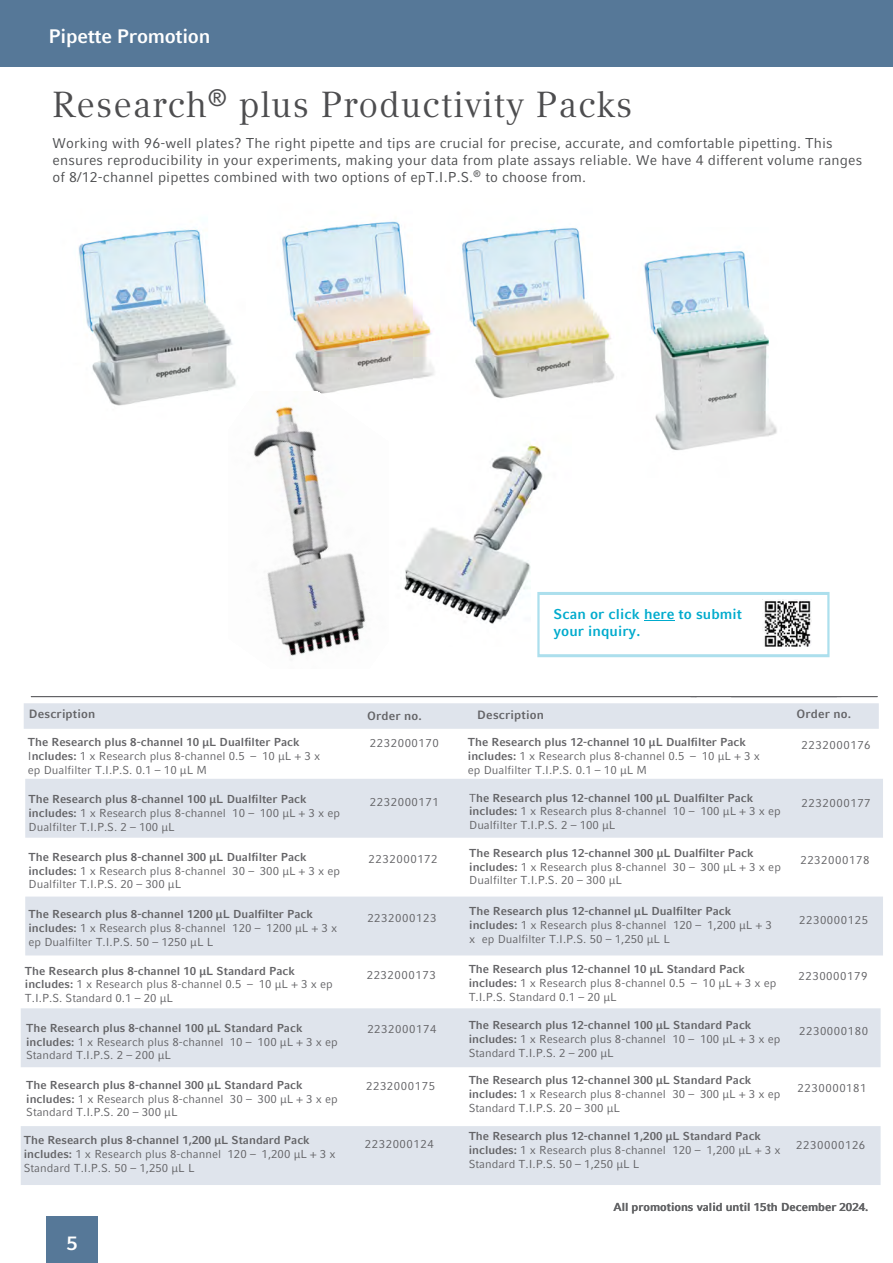
<style>
.page{position:relative;width:893px;height:1263px;background:#fff}
.page>*{position:absolute;margin:0;border:0;box-sizing:border-box;transform-origin:0 0}
.t1{font:36px "Compatil Textfor Eppendorf";letter-spacing:.025em;color:#4d4d4f}
.t2{font:700 19.5px "Compatil Factfor Eppendorf";letter-spacing:-.015em;color:#fff}
.t3{font:14.25px/17.1px "Compatil Factfor Eppendorf";letter-spacing:.01em;color:#4c4d4f}
.t4{font:700 14.25px/17.1px "Compatil Factfor Eppendorf";letter-spacing:.005em;color:#00abcd}
.t5{font:700 12px "Compatil Factfor Eppendorf";letter-spacing:.01em;color:#636366}
.t6{font:11.55px/14px "Compatil Factfor Eppendorf";color:#636366}
.t7{font:11.55px "Compatil Factfor Eppendorf";letter-spacing:.045em;color:#636366}
.t8{font:700 11.55px "Compatil Factfor Eppendorf";color:#636466}
.s1{font-weight:700}
</style>
<div class="page">
<div style="left:0;top:0;width:893px;height:67px;background:#567898"></div>
<div style="left:47px;top:1216px;width:51px;height:47px;background:#567898"></div>
<img style="left:282px;top:221px;width:152px;height:170px">
<img style="left:644px;top:251px;width:133px;height:200px">
<img style="left:78px;top:228px;width:158px;height:178px">
<img style="left:462px;top:228px;width:152px;height:171px">
<img style="left:404px;top:442px;width:139px;height:182px">
<img style="left:228px;top:391px;width:138px;height:265px">
<div style="left:537px;top:592px;width:293px;height:65px;background:#fff;border:3px solid #acdfed"></div>
<hr style="left:644px;top:620px;width:30px;height:1px;background:#00abcd">
<img style="left:764px;top:599px;width:47px;height:48px">
<svg style="left:21px;top:1008px;width:860px;height:177px;fill:#dfe4ec"></svg>
<svg style="left:25px;top:779px;width:858px;height:176px;fill:#dfe4ec"></svg>
<hr style="left:31px;top:696px;width:666px;height:1px;background:#636366">
<hr style="left:695px;top:696px;width:146px;height:1px;background:#636366">
<div style="left:24px;top:703px;width:855px;height:26px;background:#dfe4ec"></div>
<hr style="left:731px;top:696px;width:146px;height:1px;background:#636366">
<h2 class="t2" style="left:49px;top:25px;width:163px">Pipette Promotion</h2>
<h1 class="t1" style="left:52px;top:83px;width:582px">Research<sup>®</sup> plus Productivity Packs</h1>
<p class="t3" style="left:53px;top:134px;width:811px">Working with 96-well plates? The right pipette and tips are crucial for precise, accurate, and comfortable pipetting. This ensures reproducibility in your experiments, making your data from plate assays reliable. We have 4 different volume ranges of 8/12-channel pipettes combined with two options of epT.I.P.S.<sup>®</sup> to choose from.</p>
<p class="t4" style="left:553px;top:605px;width:190px">Scan or click here to submit your inquiry.</p>
<p class="t5" style="left:29px;top:707px;width:68px">Description</p>
<p class="t5" style="left:367px;top:709px;width:56px">Order no.</p>
<p class="t5" style="left:477px;top:708px;width:68px">Description</p>
<p class="t5" style="left:796px;top:707px;width:56px">Order no.</p>
<p class="t6" style="left:28px;top:735px;width:294px"><span class="s1">The Research plus 8-channel 10 µL Dualfilter Pack<br></span>I<span class="s1">ncludes:</span> 1 x Research plus 8-channel 0.5 – 10 µL + 3 x ep Dualfilter T.I.P.S. 0.1 – 10 µL M</p>
<p class="t6" style="left:29px;top:792px;width:313px"><span class="s1">The Research plus 8-channel 100 µL Dualfilter Pack includes:</span> 1 x Research plus 8-channel 10 – 100 µL + 3 x ep<br>Dualfilter T.I.P.S. 2 – 100 µL</p>
<p class="t6" style="left:29px;top:849px;width:313px"><span class="s1">The Research plus 8-channel 300 µL Dualfilter Pack includes:</span> 1 x Research plus 8-channel 30 – 300 µL + 3 x ep<br>Dualfilter T.I.P.S. 20 – 300 µL</p>
<p class="t6" style="left:29px;top:907px;width:310px"><span class="s1">The Research plus 8-channel 1200 µL Dualfilter Pack includes:</span> 1 x Research plus 8-channel 120 – 1200 µL + 3 x ep Dualfilter T.I.P.S. 50 – 1250 µL L</p>
<p class="t6" style="left:25px;top:964px;width:309px"><span class="s1">The Research plus 8-channel 10 µL Standard Pack includes:</span> 1 x Research plus 8-channel 0.5 – 10 µL + 3 x ep<br>T.I.P.S. Standard 0.1 – 20 µL</p>
<p class="t6" style="left:26px;top:1021px;width:313px"><span class="s1">The Research plus 8-channel 100 µL Standard Pack includes:</span> 1 x Research plus 8-channel 10 – 100 µL + 3 x ep<br>Standard T.I.P.S. 2 – 200 µL</p>
<p class="t6" style="left:26px;top:1078px;width:313px"><span class="s1">The Research plus 8-channel 300 µL Standard Pack includes:</span> 1 x Research plus 8-channel 30 – 300 µL + 3 x ep<br>Standard T.I.P.S. 20 – 300 µL</p>
<p class="t6" style="left:24px;top:1133px;width:313px"><span class="s1">The Research plus 8-channel 1,200 µL Standard Pack includes:</span> 1 x Research plus 8-channel 120 – 1,200 µL + 3 x<br>Standard T.I.P.S. 50 – 1,250 µL L</p>
<p class="t7" style="left:370px;top:736px;width:71px">2232000170</p>
<p class="t7" style="left:370px;top:795px;width:71px">2232000171</p>
<p class="t7" style="left:369px;top:852px;width:71px">2232000172</p>
<p class="t7" style="left:367px;top:912px;width:71px">2232000123</p>
<p class="t7" style="left:367px;top:968px;width:71px">2232000173</p>
<p class="t7" style="left:367px;top:1023px;width:71px">2232000174</p>
<p class="t7" style="left:366px;top:1079px;width:71px">2232000175</p>
<p class="t7" style="left:365px;top:1137px;width:71px">2232000124</p>
<p class="t6" style="left:468px;top:735px;width:293px"><span class="s1">The Research plus 12-channel 10 µL Dualfilter Pack includes:</span> 1 x Research plus 8-channel 0.5 – 10 µL + 3 x ep Dualfilter T.I.P.S. 0.1 – 10 µL M</p>
<p class="t6" style="left:469px;top:791px;width:313px">T<span class="s1">he Research plus 12-channel 100 µL Dualfilter Pack includes:</span> 1 x Research plus 8-channel 10 – 100 µL + 3 x ep<br>Dualfilter T.I.P.S. 2 – 100 µL</p>
<p class="t6" style="left:469px;top:846px;width:313px"><span class="s1">The Research plus 12-channel 300 µL Dualfilter Pack includes:</span> 1 x Research plus 8-channel 30 – 300 µL + 3 x ep<br>Dualfilter T.I.P.S. 20 – 300 µL</p>
<p class="t6" style="left:469px;top:904px;width:304px"><span class="s1">The Research plus 12-channel µL Dualfilter Pack includes:</span> 1 x Research plus 8-channel 120 – 1,200 µL + 3 x ep Dualfilter T.I.P.S. 50 – 1,250 µL L</p>
<p class="t6" style="left:469px;top:962px;width:309px"><span class="s1">The Research plus 12-channel 10 µL Standard Pack includes:</span> 1 x Research plus 8-channel 0.5 – 10 µL + 3 x ep<br>T.I.P.S. Standard 0.1 – 20 µL</p>
<p class="t6" style="left:469px;top:1018px;width:313px"><span class="s1">The Research plus 12-channel 100 µL Standard Pack includes:</span> 1 x Research plus 8-channel 10 – 100 µL + 3 x ep<br>Standard T.I.P.S. 2 – 200 µL</p>
<p class="t6" style="left:469px;top:1073px;width:313px"><span class="s1">The Research plus 12-channel 300 µL Standard Pack includes:</span> 1 x Research plus 8-channel 30 – 300 µL + 3 x ep<br>Standard T.I.P.S. 20 – 300 µL</p>
<p class="t6" style="left:469px;top:1129px;width:313px"><span class="s1">The Research plus 12-channel 1,200 µL Standard Pack includes:</span> 1 x Research plus 8-channel 120 – 1,200 µL + 3 x<br>Standard T.I.P.S. 50 – 1,250 µL L</p>
<p class="t7" style="left:802px;top:738px;width:71px">2232000176</p>
<p class="t7" style="left:802px;top:797px;width:71px">2232000177</p>
<p class="t7" style="left:800px;top:853px;width:71px">2232000178</p>
<p class="t7" style="left:799px;top:913px;width:71px">2230000125</p>
<p class="t7" style="left:798px;top:969px;width:71px">2230000179</p>
<p class="t7" style="left:799px;top:1024px;width:71px">2230000180</p>
<p class="t7" style="left:798px;top:1081px;width:71px">2230000181</p>
<p class="t7" style="left:796px;top:1138px;width:71px">2230000126</p>
<p class="t8" style="left:613px;top:1200px;width:257px">All promotions valid until 15th December 2024.</p>
<h2 class="t2" style="left:67px;top:1232px;width:12px">5</h2>
</div>
